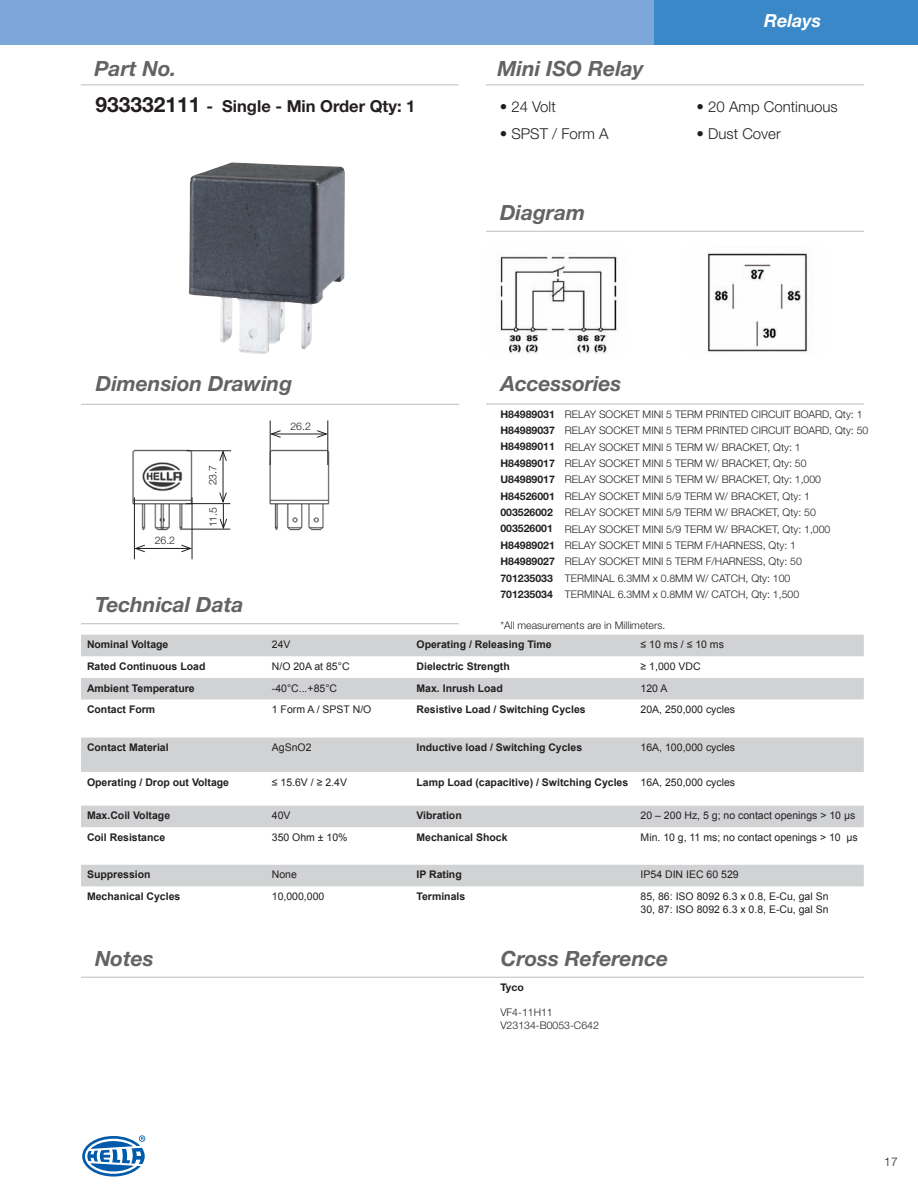
<style>
.page{position:relative;width:918px;height:1188px;background:#fff}
.page>*{position:absolute;margin:0;border:0;box-sizing:border-box;transform-origin:0 0}
.t1{font:italic 700 21px "Helvetica Neue";color:#636366}
.t2{font:italic 700 18px "Helvetica Neue";color:#fff}
.t3{font:700 16.5px "Helvetica Neue";color:#231f20}
.t4{font:300 15px "Helvetica Neue";color:#231f20}
.t5{font:300 12px "Helvetica Neue";color:#231f20}
.t6{font:300 10.5px/16.4px "Helvetica Neue";color:#231f20}
.t7{font:700 10.5px "Arial";color:#231f20}
.t8{font:10.5px/12.6px "Arial";color:#231f20}
.t9{font:700 10.5px "Helvetica Neue";color:#231f20}
.s1{font-size:21px}
.s2{font-weight:700}
.s3{font-weight:400}
</style>
<div class="page">
<div style="left:0;top:0;width:918px;height:45px;background:#7ca7d8"></div>
<div style="left:654px;top:0;width:264px;height:45px;background:#3b88c8"></div>
<hr style="left:81px;top:623px;width:378px;height:1px;background:#bcbdc0">
<hr style="left:81px;top:977px;width:783px;height:1px;background:#bcbdc0">
<hr style="left:81px;top:85px;width:378px;height:1px;background:#bcbdc0">
<hr style="left:486px;top:85px;width:378px;height:1px;background:#bcbdc0">
<hr style="left:81px;top:404px;width:378px;height:1px;background:#bcbdc0">
<hr style="left:486px;top:404px;width:378px;height:1px;background:#bcbdc0">
<hr style="left:486px;top:231px;width:378px;height:1px;background:#bcbdc0">
<svg style="left:82px;top:1135px;width:63px;height:42px"></svg>
<svg style="left:81px;top:635px;width:783px;height:251px"></svg>
<img style="left:497px;top:253px;width:121px;height:101px">
<img style="left:707px;top:252px;width:102px;height:102px">
<img style="left:132px;top:420px;width:198px;height:140px">
<hr style="left:186px;top:450px;width:45px;height:1px;background:#231f20">
<hr style="left:186px;top:503px;width:44px;height:1px;background:#231f20">
<hr style="left:182px;top:529px;width:48px;height:1px;background:#231f20">
<hr style="left:270px;top:420px;width:1px;height:45px;background:#231f20">
<hr style="left:327px;top:420px;width:1px;height:45px;background:#231f20">
<hr style="left:223px;top:452px;width:1px;height:50px;background:#231f20">
<svg style="left:219px;top:449px;width:8px;height:13px"></svg>
<svg style="left:219px;top:492px;width:9px;height:38px"></svg>
<hr style="left:271px;top:434px;width:55px;height:1px;background:#231f20">
<svg style="left:316px;top:430px;width:13px;height:8px"></svg>
<svg style="left:269px;top:430px;width:13px;height:8px"></svg>
<img style="left:188px;top:162px;width:157px;height:192px">
<hr style="left:134px;top:497px;width:1px;height:62px;background:#231f20">
<hr style="left:192px;top:497px;width:1px;height:62px;background:#231f20">
<hr style="left:136px;top:548px;width:55px;height:1px;background:#231f20">
<svg style="left:180px;top:544px;width:13px;height:9px"></svg>
<svg style="left:134px;top:544px;width:12px;height:9px"></svg>
<h1 class="t1" style="left:95px;top:55px;width:83px">Part No.</h1>
<h3 class="t3" style="left:95px;top:96px;width:321px"><span class="s1">933332111</span> - Single - Min Order Qty: 1</h3>
<h1 class="t1" style="left:498px;top:55px;width:148px">Mini ISO Relay</h1>
<h3 class="t4" style="left:500px;top:98px;width:58px">• 24 Volt</h3>
<h3 class="t4" style="left:500px;top:125px;width:110px">• SPST / Form A</h3>
<h1 class="t1" style="left:500px;top:199px;width:87px">Diagram</h1>
<h2 class="t2" style="left:764px;top:10px;width:59px">Relays</h2>
<h3 class="t4" style="left:697px;top:98px;width:143px">• 20 Amp Continuous</h3>
<h3 class="t4" style="left:697px;top:125px;width:86px">• Dust Cover</h3>
<h1 class="t1" style="left:96px;top:370px;width:198px">Dimension Drawing</h1>
<h1 class="t1" style="left:501px;top:371px;width:122px">Accessories</h1>
<p class="t6" style="left:155px;top:532px;width:22px">26.2</p>
<p class="t6" style="left:204px;top:485px;width:22px;rotate:-90deg">23.7</p>
<p class="t6" style="left:205px;top:527px;width:22px;rotate:-90deg">11.5</p>
<h1 class="t1" style="left:95px;top:592px;width:150px">Technical Data</h1>
<p class="t6" style="left:290px;top:418px;width:22px">26.2</p>
<p class="t6" style="left:500px;top:406px;width:369px"><span class="s2">H84989031</span> RELAY SOCKET MINI 5 TERM PRINTED CIRCUIT BOARD, Qty: 1<br><span class="s2">H84989037</span> RELAY SOCKET MINI 5 TERM PRINTED CIRCUIT BOARD, Qty: 50<br><span class="s2">H84989011</span> RELAY SOCKET MINI 5 TERM W/ BRACKET, Qty: 1<br><span class="s2">H84989017</span> RELAY SOCKET MINI 5 TERM W/ BRACKET, Qty: 50<br><span class="s2">U84989017</span> RELAY SOCKET MINI 5 TERM W/ BRACKET, Qty: 1,000<br><span class="s2">H84526001</span> RELAY SOCKET MINI 5/9 TERM W/ BRACKET, Qty: 1<br><span class="s2">003526002</span> RELAY SOCKET MINI 5/9 TERM W/ BRACKET, Qty: 50<br><span class="s2">003526001</span> RELAY SOCKET MINI 5/9 TERM W/ BRACKET, Qty: 1,000<br><span class="s2">H84989021</span> RELAY SOCKET MINI 5 TERM F/HARNESS, Qty: 1<br><span class="s2">H84989027</span> RELAY SOCKET MINI 5 TERM F/HARNESS, Qty: 50<br><span class="s2">701235033</span> TERMINAL 6.3MM x 0.8MM W/ CATCH, Qty: 100<br><span class="s2">701235034</span> TERMINAL 6.3MM x 0.8MM W/ CATCH, Qty: 1,500</p>
<p class="t6" style="left:500px;top:616px;width:166px">*All measurements are in Millimeters.</p>
<p class="t7" style="left:87px;top:639px;width:83px">Nominal Voltage</p>
<p class="t8" style="left:272px;top:638px;width:20px">24V</p>
<p class="t7" style="left:417px;top:639px;width:137px">Operating / Releasing Time</p>
<p class="t8" style="left:641px;top:638px;width:85px">≤ 10 ms / ≤ 10 ms</p>
<p class="t7" style="left:87px;top:660px;width:120px">Rated Continuous Load</p>
<p class="t8" style="left:272px;top:660px;width:79px">N/O 20A at 85°C</p>
<p class="t7" style="left:417px;top:660px;width:95px">Dielectric Strength</p>
<p class="t8" style="left:641px;top:660px;width:62px">≥ 1,000 VDC</p>
<p class="t7" style="left:87px;top:682px;width:109px">Ambient Temperature</p>
<p class="t8" style="left:272px;top:682px;width:67px">-40°C...+85°C</p>
<p class="t7" style="left:417px;top:682px;width:88px">Max. Inrush Load</p>
<p class="t8" style="left:641px;top:682px;width:28px">120 A</p>
<p class="t7" style="left:87px;top:704px;width:70px">Contact Form</p>
<p class="t8" style="left:272px;top:703px;width:101px">1 Form A / SPST N/O</p>
<p class="t7" style="left:417px;top:704px;width:171px">Resistive Load / Switching Cycles</p>
<p class="t8" style="left:641px;top:703px;width:96px">20A, 250,000 cycles</p>
<p class="t7" style="left:87px;top:742px;width:83px">Contact Material</p>
<p class="t8" style="left:272px;top:741px;width:41px">AgSnO2</p>
<p class="t7" style="left:417px;top:742px;width:167px">Inductive load / Switching Cycles</p>
<p class="t8" style="left:641px;top:741px;width:96px">16A, 100,000 cycles</p>
<p class="t7" style="left:87px;top:776px;width:144px">Operating / Drop out Voltage</p>
<p class="t8" style="left:272px;top:776px;width:77px">≤ 15.6V / ≥ 2.4V</p>
<p class="t7" style="left:417px;top:776px;width:320px">Lamp Load (capacitive) / Switching Cycles <span class="s3">16A, 250,000 cycles</span></p>
<p class="t7" style="left:87px;top:810px;width:85px">Max.Coil Voltage</p>
<p class="t8" style="left:272px;top:809px;width:20px">40V</p>
<p class="t7" style="left:417px;top:810px;width:47px">Vibration</p>
<p class="t8" style="left:641px;top:809px;width:216px">20 – 200 Hz, 5 g; no contact openings &gt; 10 µs</p>
<p class="t7" style="left:87px;top:831px;width:80px">Coil Resistance</p>
<p class="t8" style="left:272px;top:831px;width:77px">350 Ohm ± 10%</p>
<p class="t7" style="left:417px;top:831px;width:93px">Mechanical Shock</p>
<p class="t8" style="left:641px;top:831px;width:219px">Min. 10 g, 11 ms; no contact openings &gt; 10 µs</p>
<p class="t7" style="left:87px;top:869px;width:65px">Suppression</p>
<p class="t8" style="left:272px;top:868px;width:27px">None</p>
<p class="t7" style="left:417px;top:869px;width:47px">IP Rating</p>
<p class="t8" style="left:641px;top:868px;width:100px">IP54 DIN IEC 60 529</p>
<p class="t7" style="left:87px;top:890px;width:95px">Mechanical Cycles</p>
<p class="t8" style="left:272px;top:890px;width:54px">10,000,000</p>
<p class="t7" style="left:417px;top:890px;width:50px">Terminals</p>
<p class="t8" style="left:641px;top:890px;width:189px">85, 86: ISO 8092 6.3 x 0.8, E-Cu, gal Sn<br>30, 87: ISO 8092 6.3 x 0.8, E-Cu, gal Sn</p>
<h1 class="t1" style="left:95px;top:945px;width:60px">Notes</h1>
<h1 class="t1" style="left:501px;top:945px;width:169px">Cross Reference</h1>
<p class="t9" style="left:500px;top:980px;width:25px">Tyco</p>
<p class="t6" style="left:500px;top:1006px;width:100px;line-height:12.6px">VF4-11H11<br>V23134-B0053-C642</p>
<p class="t5" style="left:884px;top:1154px;width:15px">17</p>
</div>
